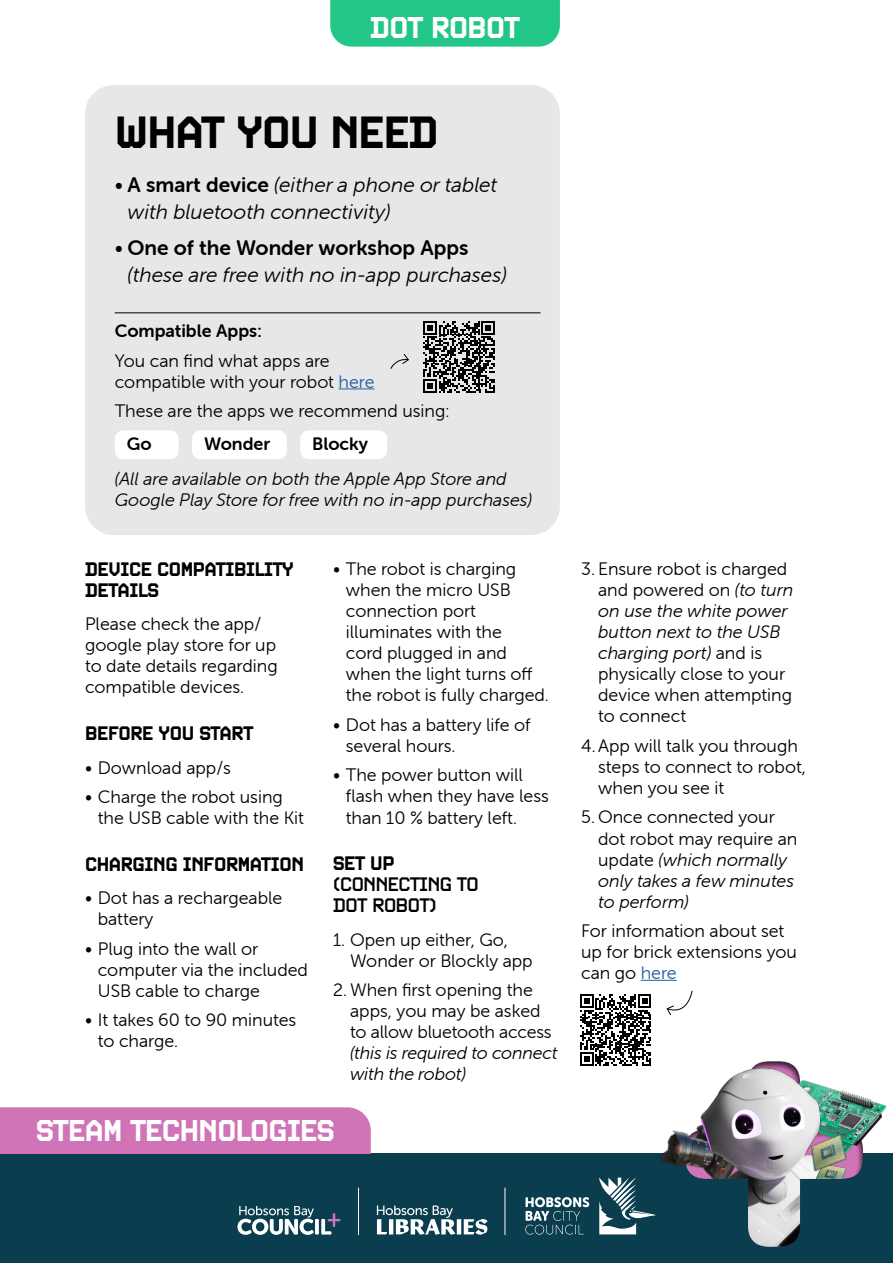
<style>
.page{position:relative;width:893px;height:1263px;background:#fff}
.page>*{position:absolute;margin:0;border:0;box-sizing:border-box;transform-origin:0 0}
.t1{font:700 45px "Video";letter-spacing:-.02em;color:#000}
.t2{font:700 30px "Video";letter-spacing:-.02em;color:#fff}
.t3{font:italic 21px/27px "Museo Sans Rounded 300";color:#000}
.t4{font:21px "Museo Sans Rounded 700";color:#000}
.t5{font:700 19.5px/21px "Video";letter-spacing:-.02em;color:#000}
.t6{font:500 19.5px/21px "Video";letter-spacing:-.02em;color:#000}
.t7{font:18px/21px "Museo Sans Rounded 300";color:#000}
.t8{font:italic 18px/21px "Museo Sans Rounded 300";letter-spacing:-.005em;color:#000}
.t9{font:18px "Museo Sans Rounded 700";color:#000}
.s1{font-style:normal}
.s2{font-family:"Museo Sans Rounded 700";font-style:normal}
.s3{font-family:"Museo Sans Rounded 300"}
.s4{color:#215e9e}
.s5{font-style:italic}
</style>
<div class="page">
<div style="left:0;top:1154px;width:893px;height:109px;background:#0a3d4e"></div>
<div style="left:0;top:1107px;width:371px;height:47px;background:#d074b7"></div>
<div style="left:672px;top:1051px;width:204px;height:197px;background:#000;opacity:.7"></div>
<img style="left:650px;top:1087px;width:38px;height:109px">
<img style="left:871px;top:1069px;width:16px;height:94px">
<img style="left:688px;top:1066px;width:183px;height:181px">
<img style="left:799px;top:1125px;width:58px;height:54px">
<div style="left:330px;top:0;width:230px;height:47px;background:#22c687"></div>
<svg style="left:237px;top:1206px;width:103px;height:29px"></svg>
<svg style="left:525px;top:1197px;width:64px;height:37px"></svg>
<svg style="left:599px;top:1177px;width:56px;height:57px"></svg>
<hr style="left:358px;top:1188px;width:1px;height:47px;background:#fff">
<hr style="left:505px;top:1188px;width:1px;height:47px;background:#fff">
<svg style="left:377px;top:1205px;width:78px;height:30px"></svg>
<hr style="left:457px;top:1219px;width:4px;height:15px;background:#fff">
<svg style="left:464px;top:1219px;width:24px;height:16px"></svg>
<hr style="left:641px;top:980px;width:36px;height:1px;background:#215e9e">
<div style="left:85px;top:85px;width:475px;height:450px;background:#e6e7e8;border-radius:29px"></div>
<hr style="left:339px;top:388px;width:35px;height:1px;background:#215e9e">
<hr style="left:115px;top:312px;width:426px;height:1px;background:#000">
<div style="left:115px;top:430px;width:64px;height:29px;background:#fff;border-radius:9px"></div>
<div style="left:192px;top:430px;width:95px;height:29px;background:#fff;border-radius:9px"></div>
<div style="left:300px;top:430px;width:87px;height:29px;background:#fff;border-radius:9px"></div>
<svg style="left:580px;top:994px;width:71px;height:72px"></svg>
<svg style="left:666px;top:990px;width:27px;height:26px"></svg>
<svg style="left:423px;top:321px;width:72px;height:71px"></svg>
<svg style="left:390px;top:354px;width:19px;height:15px"></svg>
<h2 class="t2" style="left:370px;top:9px;width:151px">DOT ROBOT</h2>
<h1 class="t1" style="left:115px;top:104px;width:325px">WHAT YOU NEED</h1>
<p class="t3" style="left:128px;top:171px;width:371px;text-indent:-13px"><span class="s1">•</span> <span class="s2">A smart device</span> (either a phone or tablet with bluetooth connectivity)</p>
<p class="t4" style="left:115px;top:236px;width:355px"><span class="s3">•</span> One of the Wonder workshop Apps</p>
<p class="t3" style="left:128px;top:261px;width:381px">(these are free with no in-app purchases)</p>
<p class="t9" style="left:115px;top:321px;width:148px">Compatible Apps:</p>
<p class="t7" style="left:115px;top:350px;width:261px">You can find what apps are compatible with your robot <span class="s4">here</span></p>
<p class="t7" style="left:115px;top:401px;width:336px">These are the apps we recommend using:</p>
<p class="t9" style="left:127px;top:434px;width:26px">Go</p>
<p class="t9" style="left:204px;top:434px;width:68px">Wonder</p>
<p class="t9" style="left:312px;top:434px;width:57px">Blocky</p>
<p class="t8" style="left:115px;top:469px;width:419px">(All are available on both the Apple App Store and<br>Google Play Store for free with no in-app purchases)</p>
<p class="t5" style="left:85px;top:558px;width:210px">DEVICE COMPATIBILITY<br>DETAILS</p>
<p class="t7" style="left:85px;top:614px;width:194px">Please check the app/ google play store for up to date details regarding compatible devices.</p>
<p class="t5" style="left:85px;top:722px;width:170px">BEFORE YOU START</p>
<p class="t7" style="left:85px;top:757px;width:147px">• Download app/s</p>
<p class="t7" style="left:98px;top:786px;width:208px;text-indent:-13px">• Charge the robot using the USB cable with the Kit</p>
<p class="t5" style="left:85px;top:853px;width:220px">CHARGING INFORMATION</p>
<p class="t7" style="left:98px;top:888px;width:186px;text-indent:-13px">• Dot has a rechargeable battery</p>
<p class="t7" style="left:98px;top:938px;width:212px;text-indent:-13px">• Plug into the wall or computer via the included<br>USB cable to charge</p>
<p class="t7" style="left:98px;top:1010px;width:200px;text-indent:-13px">• It takes 60 to 90 minutes to charge.</p>
<p class="t7" style="left:346px;top:559px;width:205px;text-indent:-13px">• The robot is charging when the micro USB connection port illuminates with the<br>cord plugged in and when the light turns off the robot is fully charged.</p>
<p class="t7" style="left:346px;top:714px;width:186px;text-indent:-13px">• Dot has a battery life of several hours.</p>
<p class="t7" style="left:346px;top:765px;width:205px;text-indent:-13px">• The power button will flash when they have less than 10 % battery left.</p>
<p class="t5" style="left:333px;top:853px;width:63px">SET UP</p>
<p class="t6" style="left:333px;top:873px;width:147px">(CONNECTING TO<br>DOT ROBOT)</p>
<p class="t7" style="left:350px;top:929px;width:184px;text-indent:-17px">1. Open up either, Go,<br>Wonder or Blockly app</p>
<p class="t7" style="left:350px;top:980px;width:203px;text-indent:-17px">2. When first opening the apps, you may be asked to allow bluetooth access</p>
<p class="t8" style="left:350px;top:1043px;width:209px">(this is required to connect with the robot)</p>
<h2 class="t2" style="left:36px;top:1112px;width:300px">STEAM TECHNOLOGIES</h2>
<p class="t7" style="left:598px;top:559px;width:197px;text-indent:-17px">3. Ensure robot is charged and powered on <span class="s5">(to turn on use the white power button next to the USB charging port)</span> and is physically close to your device when attempting to connect</p>
<p class="t7" style="left:598px;top:735px;width:209px;text-indent:-17px">4.App will talk you through steps to connect to robot, when you see it</p>
<p class="t7" style="left:598px;top:807px;width:201px;text-indent:-17px">5. Once connected your dot robot may require an update <span class="s5">(which normally only takes a few minutes to perform)</span></p>
<p class="t7" style="left:581px;top:920px;width:217px">For information about set up for brick extensions you can go <span class="s4">here</span></p>
</div>
